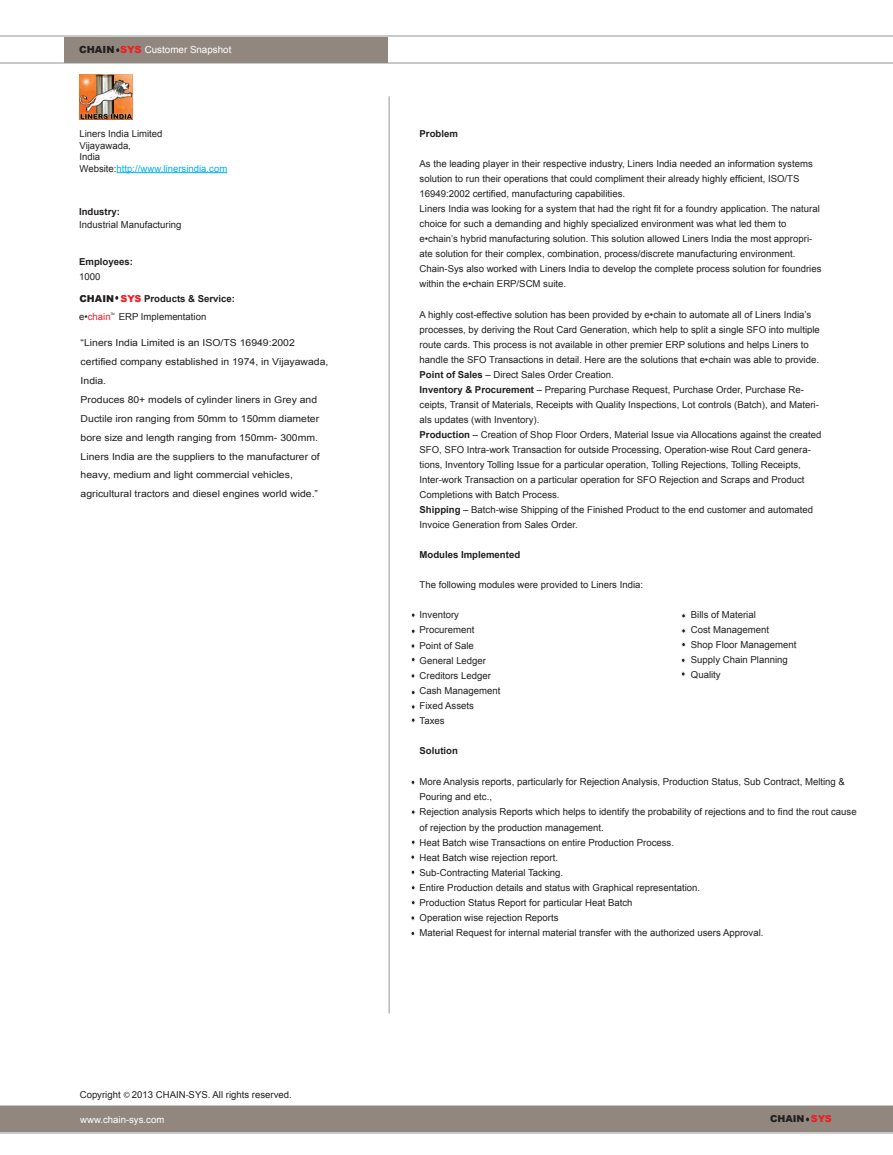
<style>
.page{position:relative;width:893px;height:1155px;background:#fff}
.page>*{position:absolute;margin:0;border:0;box-sizing:border-box;transform-origin:0 0}
.t1{font:9.8px "Arial";color:#fff}
.t2{font:9.59px/15px "Arial";color:#231f20}
.t3{font:9.59px/19px "Arial";color:#231f20;scale:1.09 1}
.t4{font:700 9.59px "Arial";color:#231f20}
.t5{font:9.59px "Arial";color:#fff}
.t6{font:900 9.59px "Arial";color:#231f20}
.t7{font:3.15px "Arial";color:#231f20}
.s1{font-weight:900;color:#231f20}
.s2{font-weight:900;color:#ed1f24}
.s3{color:#00aeef}
.s4{font-weight:900}
.s5{color:#ed1d24}
.s6{font-family:"Myriad Pro"}
.s7{font-weight:700}
.s8{color:#ed1f24}
</style>
<div class="page">
<hr style="left:0;top:35px;width:892px;height:2px;background:#c7c9cb">
<hr style="left:0;top:62px;width:892px;height:2px;background:#c7c9cb">
<hr style="left:0;top:1105px;width:892px;height:2px;background:#c7c9cb">
<hr style="left:0;top:1132px;width:892px;height:2px;background:#c7c9cb">
<div style="left:64px;top:37px;width:324px;height:25px;background:#91877f"></div>
<svg style="left:115px;top:296px;width:3px;height:4px"></svg>
<hr style="left:388px;top:97px;width:2px;height:916px;background:#b1b3b5">
<svg style="left:411px;top:657px;width:4px;height:5px"></svg>
<svg style="left:411px;top:673px;width:4px;height:5px"></svg>
<svg style="left:411px;top:690px;width:4px;height:5px"></svg>
<svg style="left:411px;top:704px;width:4px;height:5px"></svg>
<svg style="left:411px;top:644px;width:4px;height:5px"></svg>
<svg style="left:411px;top:840px;width:4px;height:5px"></svg>
<svg style="left:411px;top:885px;width:4px;height:5px"></svg>
<svg style="left:411px;top:870px;width:4px;height:5px"></svg>
<svg style="left:411px;top:900px;width:4px;height:5px"></svg>
<svg style="left:411px;top:810px;width:4px;height:5px"></svg>
<div style="left:0;top:1107px;width:892px;height:25px;background:#91877f"></div>
<svg style="left:681px;top:658px;width:4px;height:5px"></svg>
<svg style="left:681px;top:671px;width:4px;height:5px"></svg>
<svg style="left:681px;top:613px;width:4px;height:5px"></svg>
<svg style="left:681px;top:628px;width:4px;height:5px"></svg>
<svg style="left:681px;top:642px;width:4px;height:5px"></svg>
<svg style="left:411px;top:718px;width:4px;height:5px"></svg>
<svg style="left:411px;top:613px;width:4px;height:5px"></svg>
<svg style="left:411px;top:629px;width:4px;height:5px"></svg>
<hr style="left:117px;top:172px;width:110px;height:1px;background:#00aeef">
<svg style="left:411px;top:780px;width:4px;height:5px"></svg>
<svg style="left:410px;top:855px;width:5px;height:5px"></svg>
<img style="left:80px;top:75px;width:53px;height:44px">
<svg style="left:411px;top:916px;width:4px;height:5px"></svg>
<svg style="left:411px;top:931px;width:4px;height:5px"></svg>
<p class="t1" style="left:79px;top:44px;width:154px"><span class="s1">CHAIN</span> <span class="s2">SYS</span> Customer Snapshot</p>
<p class="t2" style="left:79px;top:128px;width:149px;line-height:11.5px">Liners India Limited<br>Vijayawada,<br>India<br>Website:<span class="s3">http://www.linersindia.com</span></p>
<p class="t4" style="left:79px;top:205px;width:42px">Industry:</p>
<p class="t2" style="left:79px;top:217px;width:104px">Industrial Manufacturing</p>
<p class="t4" style="left:79px;top:255px;width:55px">Employees:</p>
<p class="t2" style="left:79px;top:269px;width:23px">1000</p>
<p class="t4" style="left:80px;top:292px;width:157px"><span class="s4">CHAIN</span> <span class="s2">SYS</span> Products &amp; Service:</p>
<p class="t3" style="left:81px;top:333px;width:229px">“Liners India Limited is an ISO/TS 16949:2002 certified company established in 1974, in Vijayawada, India.<br>Produces 80+ models of cylinder liners in Grey and Ductile iron ranging from 50mm to 150mm diameter bore size and length ranging from 150mm- 300mm.<br>Liners India are the suppliers to the manufacturer of heavy, medium and light commercial vehicles, agricultural tractors and diesel engines world wide.”</p>
<p class="t7" style="left:110px;top:312px;width:6px">TM</p>
<p class="t2" style="left:79px;top:309px;width:129px">e•<span class="s5">chain</span> ERP Implementation</p>
<p class="t2" style="left:80px;top:1087px;width:214px">Copyright <span class="s6">©</span> 2013 CHAIN<span class="s6">-</span>SYS. All rights reserved.</p>
<p class="t4" style="left:419px;top:127px;width:40px">Problem</p>
<p class="t2" style="left:419px;top:156px;width:403px">As the leading player in their respective industry, Liners India needed an information systems solution to run their operations that could compliment their already highly efficient, ISO/TS 16949:2002 certified, manufacturing capabilities.<br>Liners India was looking for a system that had the right fit for a foundry application. The natural choice for such a demanding and highly specialized environment was what led them to e•chain’s hybrid manufacturing solution. This solution allowed Liners India the most appropri&shy;ate solution for their complex, combination, process/discrete manufacturing environment.<br>Chain-Sys also worked with Liners India to develop the complete process solution for foundries within the e•chain ERP/SCM suite.</p>
<p class="t2" style="left:419px;top:307px;width:403px">A highly cost-effective solution has been provided by e•chain to automate all of Liners India’s processes, by deriving the Rout Card Generation, which help to split a single SFO into multiple route cards. This process is not available in other premier ERP solutions and helps Liners to handle the SFO Transactions in detail. Here are the solutions that e•chain was able to provide.<br><span class="s7">Point of Sales</span> – Direct Sales Order Creation.<br><span class="s7">Inventory &amp; Procurement</span> – Preparing Purchase Request, Purchase Order, Purchase Re&shy;ceipts, Transit of Materials, Receipts with Quality Inspections, Lot controls (Batch), and Materi&shy;als updates (with Inventory).<br><span class="s7">Production</span> – Creation of Shop Floor Orders, Material Issue via Allocations against the created SFO, SFO Intra-work Transaction for outside Processing, Operation-wise Rout Card genera&shy;tions, Inventory Tolling Issue for a particular operation, Tolling Rejections, Tolling Receipts, Inter-work Transaction on a particular operation for SFO Rejection and Scraps and Product Completions with Batch Process.<br><span class="s7">Shipping</span> – Batch-wise Shipping of the Finished Product to the end customer and automated Invoice Generation from Sales Order.</p>
<p class="t4" style="left:419px;top:549px;width:102px">Modules Implemented</p>
<p class="t2" style="left:419px;top:578px;width:225px">The following modules were provided to Liners India:</p>
<p class="t2" style="left:419px;top:608px;width:82px">Inventory<br>Procurement<br>Point of Sale<br>General Ledger<br>Creditors Ledger<br>Cash Management<br>Fixed Assets<br>Taxes</p>
<p class="t4" style="left:419px;top:744px;width:40px">Solution</p>
<p class="t2" style="left:691px;top:608px;width:107px">Bills of Material<br>Cost Management<br>Shop Floor Management<br>Supply Chain Planning<br>Quality</p>
<p class="t2" style="left:419px;top:775px;width:438px">More Analysis reports, particularly for Rejection Analysis, Production Status, Sub Contract, Melting &amp; Pouring and etc.,<br>Rejection analysis Reports which helps to identify the probability of rejections and to find the rout cause of rejection by the production management.<br>Heat Batch wise Transactions on entire Production Process.<br>Heat Batch wise rejection report.<br>Sub-Contracting Material Tacking.<br>Entire Production details and status with Graphical representation.<br>Production Status Report for particular Heat Batch<br>Operation wise rejection Reports<br>Material Request for internal material transfer with the authorized users Approval.</p>
<p class="t5" style="left:80px;top:1114px;width:86px">www.chain-sys.com</p>
<p class="t6" style="left:770px;top:1112px;width:63px">CHAIN <span class="s8">SYS</span></p>
</div>
